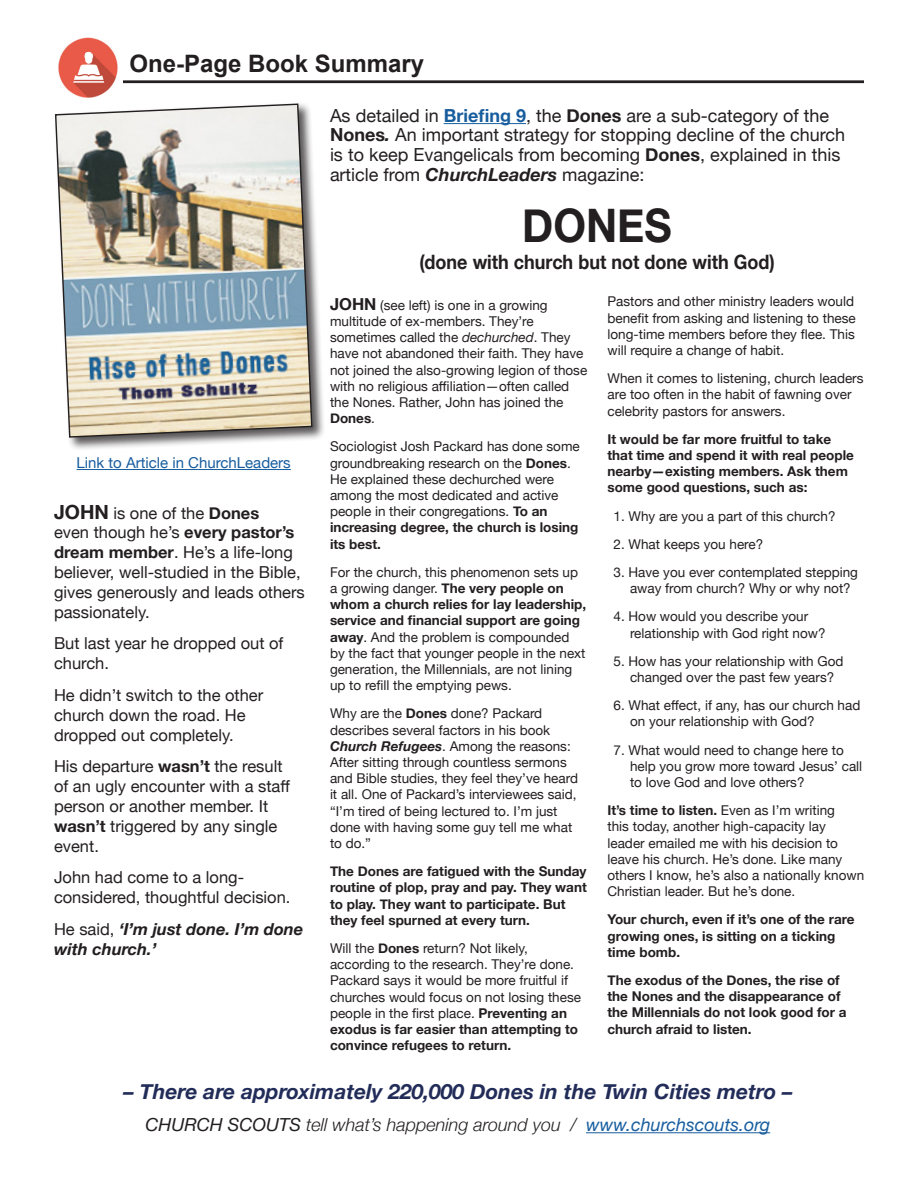
<style>
.page{position:relative;width:918px;height:1188px;background:#fff}
.page>*{position:absolute;margin:0;border:0;box-sizing:border-box;transform-origin:0 0}
.t1{font:700 46.2px "Helvetica Neue";color:#231f20;scale:.91 1}
.t2{font:700 24px "Arial";color:#231f20}
.t3{font:italic 700 21px "Helvetica Neue";color:#222c59}
.t4{font:700 19.8px "Helvetica Neue";color:#231f20;scale:.91 1}
.t5{font:18px/19.6px "Helvetica Neue";color:#231f20}
.t6{font:italic 300 18px "Helvetica Neue";color:#231f20}
.t7{font:16.5px/19.8px "Helvetica Neue";color:#231f20}
.t8{font:italic 700 16.5px/19.8px "Helvetica Neue";color:#231f20}
.t9{font:15px "Helvetica Neue";color:#175d9e}
.t10{font:13.5px/16.2px "Helvetica Neue";color:#231f20}
.t11{font:700 13.5px/16.2px "Helvetica Neue";color:#231f20}
.s1{font-weight:700;font-size:19.5px}
.s2{font-weight:700}
.s3{font-weight:400;font-style:normal}
.s4{font-weight:700;color:#175d9e}
.s5{font-weight:700;font-style:italic}
.s6{font-weight:700;font-size:16.5px}
.s7{font-style:italic}
.s8{font-weight:400}
.s9{font-weight:400;color:#175d9e}
</style>
<div class="page">
<hr style="left:123px;top:80px;width:741px;height:3px;background:#231f20">
<hr style="left:586px;top:1132px;width:184px;height:1px;background:#175d9e">
<img style="left:58px;top:37px;width:60px;height:61px">
<div style="left:53px;top:102px;width:273px;height:349px;background:#231f20;opacity:.75"></div>
<img style="left:54px;top:103px;width:259px;height:335px">
<hr style="left:77px;top:469px;width:214px;height:1px;background:#175d9e">
<hr style="left:444px;top:123px;width:82px;height:1px;background:#175d9e">
<hr style="left:55px;top:967px;width:257px;height:1px;background:#000">
<h2 class="t2" style="left:129px;top:48px;width:296px">One-Page Book Summary</h2>
<p class="t9" style="left:77px;top:452px;width:216px">Link to Article in ChurchLeaders</p>
<p class="t7" style="left:54px;top:504px;width:252px"><span class="s1">JOHN</span> is one of the <span class="s2">Dones<br></span>even though he’s <span class="s2">every pastor’s dream member</span>. He’s a life-long believer, well-studied in the Bible, gives generously and leads others passionately.</p>
<p class="t7" style="left:54px;top:634px;width:231px">But last year he dropped out of church.</p>
<p class="t7" style="left:54px;top:686px;width:211px">He didn’t switch to the other church down the road. He dropped out completely.</p>
<p class="t7" style="left:54px;top:757px;width:237px">His departure <span class="s2">wasn’t</span> the result of an ugly encounter with a staff person or another member. It <span class="s2">wasn’t</span> triggered by any single event.</p>
<p class="t7" style="left:54px;top:868px;width:238px">John had come to a long&shy;considered, thoughtful decision.</p>
<p class="t8" style="left:54px;top:920px;width:251px"><span class="s3">He said,</span> ‘I’m just done. I’m done with church.’</p>
<p class="t5" style="left:330px;top:107px;width:517px">As detailed in <span class="s4">Briefing 9</span>, the <span class="s2">Dones</span> are a sub-category of the <span class="s2">Nones</span><span class="s5">.</span> An important strategy for stopping decline of the church is to keep Evangelicals from becoming <span class="s2">Dones</span>, explained in this article from <span class="s5">ChurchLeaders</span> magazine:</p>
<p class="t1" style="left:522px;top:190px;width:166px">DONES</p>
<p class="t4" style="left:419px;top:247px;width:392px">(done with church but not done with God)</p>
<p class="t10" style="left:330px;top:298px;width:259px"><span class="s6">JOHN</span> (see left) is one in a growing multitude of ex-members. They’re sometimes called the <span class="s7">dechurched</span>. They have not abandoned their faith. They have not joined the also-growing legion of those with no religious affiliation—often called the Nones. Rather, John has joined the <span class="s2">Dones</span>.</p>
<p class="t10" style="left:330px;top:439px;width:251px">Sociologist Josh Packard has done some groundbreaking research on the <span class="s2">Dones</span>.<br>He explained these dechurched were among the most dedicated and active people in their congregations. <span class="s2">To an increasing degree, the church is losing its best.</span></p>
<p class="t10" style="left:330px;top:565px;width:258px">For the church, this phenomenon sets up a growing danger. <span class="s2">The very people on whom a church relies for lay leadership, service and financial support are going away</span>. And the problem is compounded by the fact that younger people in the next generation, the Millennials, are not lining up to refill the emptying pews.</p>
<p class="t10" style="left:330px;top:706px;width:250px">Why are the <span class="s2">Dones</span> done? Packard describes several factors in his book <span class="s5">Church Refugees</span>. Among the reasons:<br>After sitting through countless sermons and Bible studies, they feel they’ve heard it all. One of Packard’s interviewees said, “I’m tired of being lectured to. I’m just done with having some guy tell me what to do.”</p>
<p class="t11" style="left:330px;top:864px;width:258px">The Dones are fatigued with the Sunday routine of plop, pray and pay. They want to play. They want to participate. But they feel spurned at every turn.</p>
<p class="t10" style="left:330px;top:941px;width:253px">Will the <span class="s2">Dones</span> return? Not likely, according to the research. They’re done.<br>Packard says it would be more fruitful if churches would focus on not losing these people in the first place. <span class="s2">Preventing an exodus is far easier than attempting to convince refugees to return.</span></p>
<p class="t10" style="left:608px;top:294px;width:250px">Pastors and other ministry leaders would benefit from asking and listening to these long-time members before they flee. This will require a change of habit.</p>
<p class="t10" style="left:608px;top:371px;width:258px">When it comes to listening, church leaders are too often in the habit of fawning over celebrity pastors for answers.</p>
<p class="t11" style="left:608px;top:431px;width:248px">It would be far more fruitful to take that time and spend it with real people nearby—existing members. Ask them some good questions, such as:</p>
<p class="t10" style="left:614px;top:509px;width:224px">1. Why are you a part of this church?</p>
<p class="t10" style="left:614px;top:537px;width:151px">2. What keeps you here?</p>
<p class="t10" style="left:630px;top:565px;width:230px;text-indent:-16px">3. Have you ever contemplated stepping away from church? Why or why not?</p>
<p class="t10" style="left:630px;top:609px;width:197px;text-indent:-16px">4. How would you describe your relationship with God right now?</p>
<p class="t10" style="left:614px;top:654px;width:232px;text-align:center">5. How has your relationship with God changed over the past few years?</p>
<p class="t10" style="left:630px;top:698px;width:232px;text-indent:-16px">6. What effect, if any, has our church had on your relationship with God?</p>
<p class="t10" style="left:630px;top:743px;width:234px;text-indent:-16px">7. What would need to change here to help you grow more toward Jesus’ call to love God and love others?</p>
<p class="t10" style="left:608px;top:803px;width:258px"><span class="s2">It’s time to listen.</span> Even as I’m writing<br>this today, another high-capacity lay leader emailed me with his decision to leave his church. He’s done. Like many others I know, he’s also a nationally known Christian leader. But he’s done.</p>
<p class="t11" style="left:608px;top:912px;width:249px">Your church, even if it’s one of the rare growing ones, is sitting on a ticking time bomb.</p>
<p class="t11" style="left:608px;top:973px;width:241px">The exodus of the Dones, the rise of the Nones and the disappearance of the Millennials do not look good for a church afraid to listen.</p>
<p class="t3" style="left:124px;top:1075px;width:671px">– There are approximately 220,000 Dones in the Twin Cities metro –</p>
<h3 class="t6" style="left:146px;top:1110px;width:626px"><span class="s8">CHURCH SCOUTS</span> tell what’s happening around you / <span class="s9">www.churchscouts.org</span></h3>
</div>
